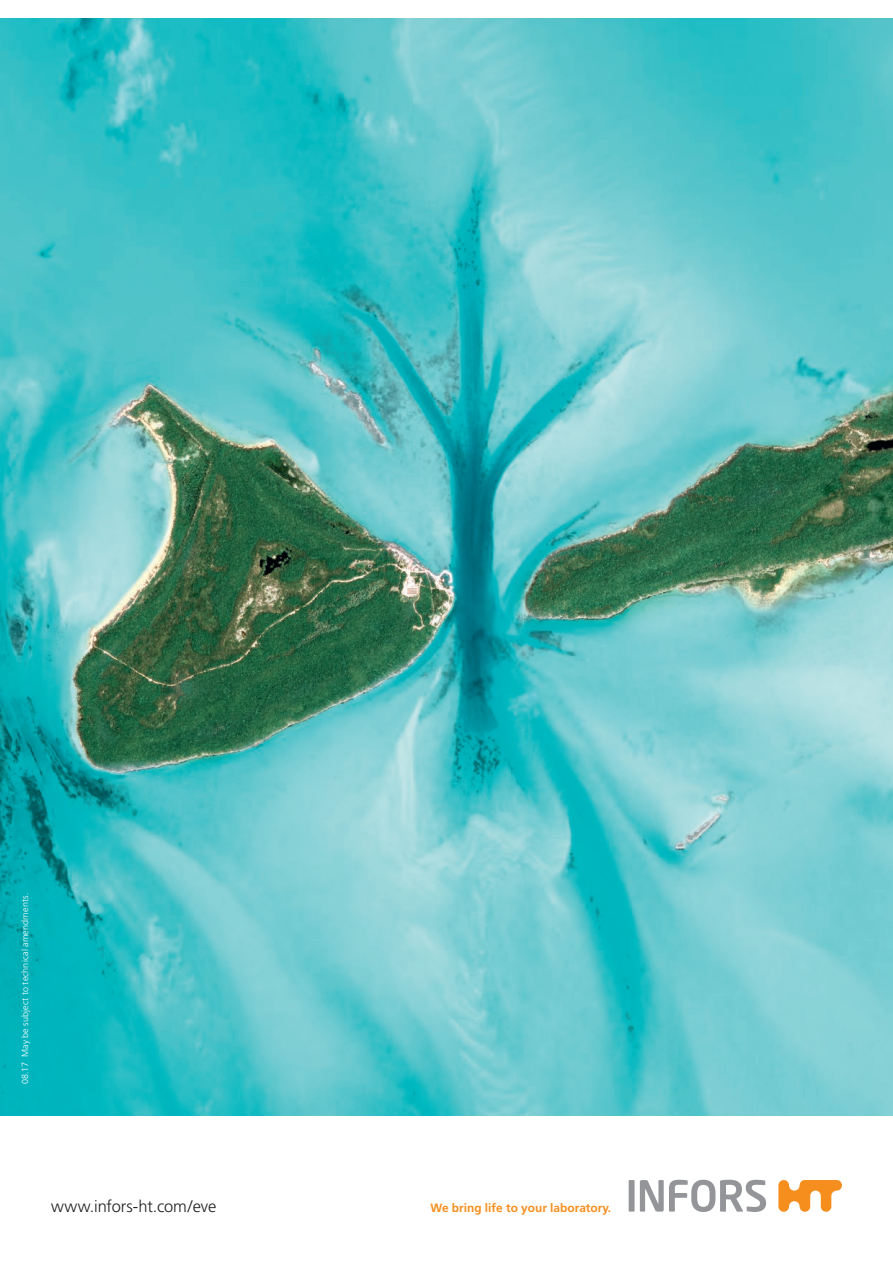
<style>
.page{position:relative;width:893px;height:1263px;background:#fff}
.page>*{position:absolute;margin:0;border:0;box-sizing:border-box;transform-origin:0 0}
.t1{font:300 16.5px "Frutiger";letter-spacing:-.01em;color:#231f20}
.t2{font:700 12px "Frutiger";color:#f68e1e}
.t3{font:300 9px "Frutiger";letter-spacing:.015em;color:#fff}
</style>
<div class="page">
<img style="left:0;top:18px;width:893px;height:1097px">
<div style="left:629px;top:1180px;width:6px;height:31px;background:#939598"></div>
<svg style="left:640px;top:1180px;width:126px;height:32px"></svg>
<svg style="left:778px;top:1180px;width:64px;height:32px"></svg>
<p class="t3" style="left:20px;top:1084px;width:193px;rotate:-90deg">08.17 May be subject to technical amendments.</p>
<h1 class="t1" style="left:51px;top:1197px;width:167px">www.infors-ht.com/eve</h1>
<h2 class="t2" style="left:430px;top:1201px;width:182px">We bring life to your laboratory.</h2>
</div>
